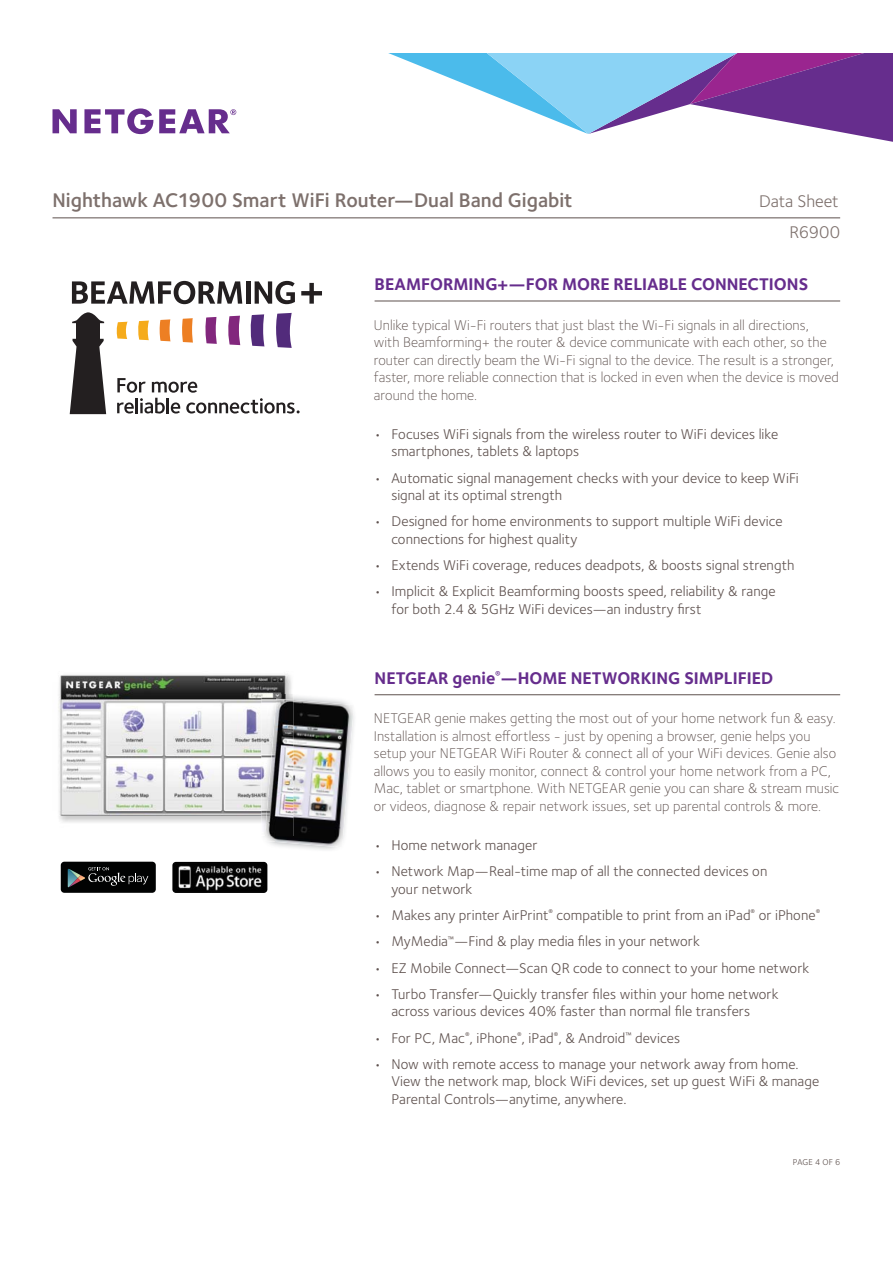
<style>
.page{position:relative;width:893px;height:1263px;background:#fff}
.page>*{position:absolute;margin:0;border:0;box-sizing:border-box;transform-origin:0 0}
.t1{font:600 20.4px "Foundry Sterling";color:#7d706c}
.t2{font:700 17.55px "Foundry Sterling";color:#662d8d}
.t3{font:17.55px/30.6px "Foundry Sterling";letter-spacing:-.01em;color:#7d706c;text-align:right}
.t4{font:14.55px/17.5px "Foundry Sterling";letter-spacing:.005em;color:#5e514e}
.t5{font:300 14.55px/17.5px "Foundry Sterling";color:#5e514e}
.t6{font:8.7px "Foundry Sterling";letter-spacing:.02em;color:#5e514e}
</style>
<div class="page">
<svg style="left:391px;top:54px;width:502px;height:88px"></svg>
<svg style="left:159px;top:109px;width:77px;height:24px"></svg>
<svg style="left:53px;top:109px;width:24px;height:24px"></svg>
<svg style="left:84px;top:108px;width:69px;height:26px"></svg>
<hr style="left:375px;top:301px;width:465px;height:1px;background:#5e514e">
<svg style="left:72px;top:312px;width:32px;height:11px"></svg>
<div style="left:77px;top:322px;width:23px;height:17px;background:#231f20"></div>
<svg style="left:70px;top:339px;width:36px;height:75px"></svg>
<svg style="left:117px;top:378px;width:183px;height:36px"></svg>
<svg style="left:72px;top:281px;width:170px;height:23px"></svg>
<div style="left:246px;top:281px;width:5px;height:23px;background:#231f20"></div>
<svg style="left:255px;top:281px;width:40px;height:23px"></svg>
<svg style="left:301px;top:283px;width:21px;height:21px"></svg>
<svg style="left:116px;top:321px;width:12px;height:18px"></svg>
<svg style="left:138px;top:320px;width:11px;height:21px"></svg>
<svg style="left:182px;top:313px;width:110px;height:35px"></svg>
<svg style="left:159px;top:319px;width:12px;height:23px"></svg>
<hr style="left:375px;top:694px;width:465px;height:1px;background:#5e514e">
<hr style="left:53px;top:218px;width:787px;height:1px;background:#5e514e">
<img style="left:172px;top:862px;width:95px;height:31px;border-radius:4px">
<div style="left:61px;top:862px;width:95px;height:31px;background:#010202;border-radius:4px"></div>
<svg style="left:68px;top:867px;width:80px;height:20px"></svg>
<img style="left:58px;top:674px;width:234px;height:149px">
<img style="left:261px;top:694px;width:32px;height:141px">
<img style="left:264px;top:700px;width:90px;height:148px">
<img style="left:265px;top:698px;width:28px;height:138px">
<h1 class="t1" style="left:53px;top:192px;width:522px">Nighthawk AC1900 Smart WiFi Router—Dual Band Gigabit</h1>
<p class="t3" style="left:759px;top:188px;width:82px">Data Sheet<br>R6900</p>
<p class="t2" style="left:375px;top:274px;width:435px">BEAMFORMING+—FOR MORE RELIABLE CONNECTIONS</p>
<p class="t5" style="left:374px;top:317px;width:467px">Unlike typical Wi-Fi routers that just blast the Wi-Fi signals in all directions,<br>with Beamforming+ the router &amp; device communicate with each other, so the router can directly beam the Wi-Fi signal to the device. The result is a stronger, faster, more reliable connection that is locked in even when the device is moved around the home.</p>
<p class="t4" style="left:391px;top:427px;width:388px;text-indent:-18px">• Focuses WiFi signals from the wireless router to WiFi devices like smartphones, tablets &amp; laptops</p>
<p class="t4" style="left:391px;top:470px;width:409px;text-indent:-18px">• Automatic signal management checks with your device to keep WiFi signal at its optimal strength</p>
<p class="t4" style="left:391px;top:514px;width:393px;text-indent:-18px">• Designed for home environments to support multiple WiFi device connections for highest quality</p>
<p class="t4" style="left:374px;top:558px;width:422px">• Extends WiFi coverage, reduces deadpots, &amp; boosts signal strength</p>
<p class="t4" style="left:391px;top:584px;width:386px;text-indent:-18px">• Implicit &amp; Explicit Beamforming boosts speed, reliability &amp; range for both 2.4 &amp; 5GHz WiFi devices—an industry first</p>
<p class="t2" style="left:375px;top:668px;width:400px">NETGEAR genie<sup>®</sup>—HOME NETWORKING SIMPLIFIED</p>
<p class="t5" style="left:374px;top:711px;width:467px">NETGEAR genie makes getting the most out of your home network fun &amp; easy.<br>Installation is almost effortless - just by opening a browser, genie helps you setup your NETGEAR WiFi Router &amp; connect all of your WiFi devices. Genie also allows you to easily monitor, connect &amp; control your home network from a PC, Mac, tablet or smartphone. With NETGEAR genie you can share &amp; stream music or videos, diagnose &amp; repair network issues, set up parental controls &amp; more.</p>
<p class="t4" style="left:374px;top:838px;width:165px">• Home network manager</p>
<p class="t4" style="left:391px;top:864px;width:377px;text-indent:-18px">• Network Map—Real-time map of all the connected devices on your network</p>
<p class="t4" style="left:374px;top:908px;width:448px">• Makes any printer AirPrint<sup>®</sup> compatible to print from an iPad<sup>®</sup> or iPhone<sup>®</sup></p>
<p class="t4" style="left:374px;top:934px;width:327px">• MyMedia<sup>™</sup>—Find &amp; play media files in your network</p>
<p class="t4" style="left:374px;top:960px;width:437px">• EZ Mobile Connect—Scan QR code to connect to your home network</p>
<p class="t4" style="left:391px;top:987px;width:389px;text-indent:-18px">• Turbo Transfer—Quickly transfer files within your home network across various devices 40% faster than normal file transfers</p>
<p class="t4" style="left:374px;top:1030px;width:308px">• For PC, Mac<sup>®</sup>, iPhone<sup>®</sup>, iPad<sup>®</sup>, &amp; Android<sup>™</sup> devices</p>
<p class="t4" style="left:391px;top:1057px;width:429px;text-indent:-18px">• Now with remote access to manage your network away from home.<br>View the network map, block WiFi devices, set up guest WiFi &amp; manage<br>Parental Controls—anytime, anywhere.</p>
<p class="t6" style="left:793px;top:1159px;width:49px">PAGE 4 OF 6</p>
</div>
